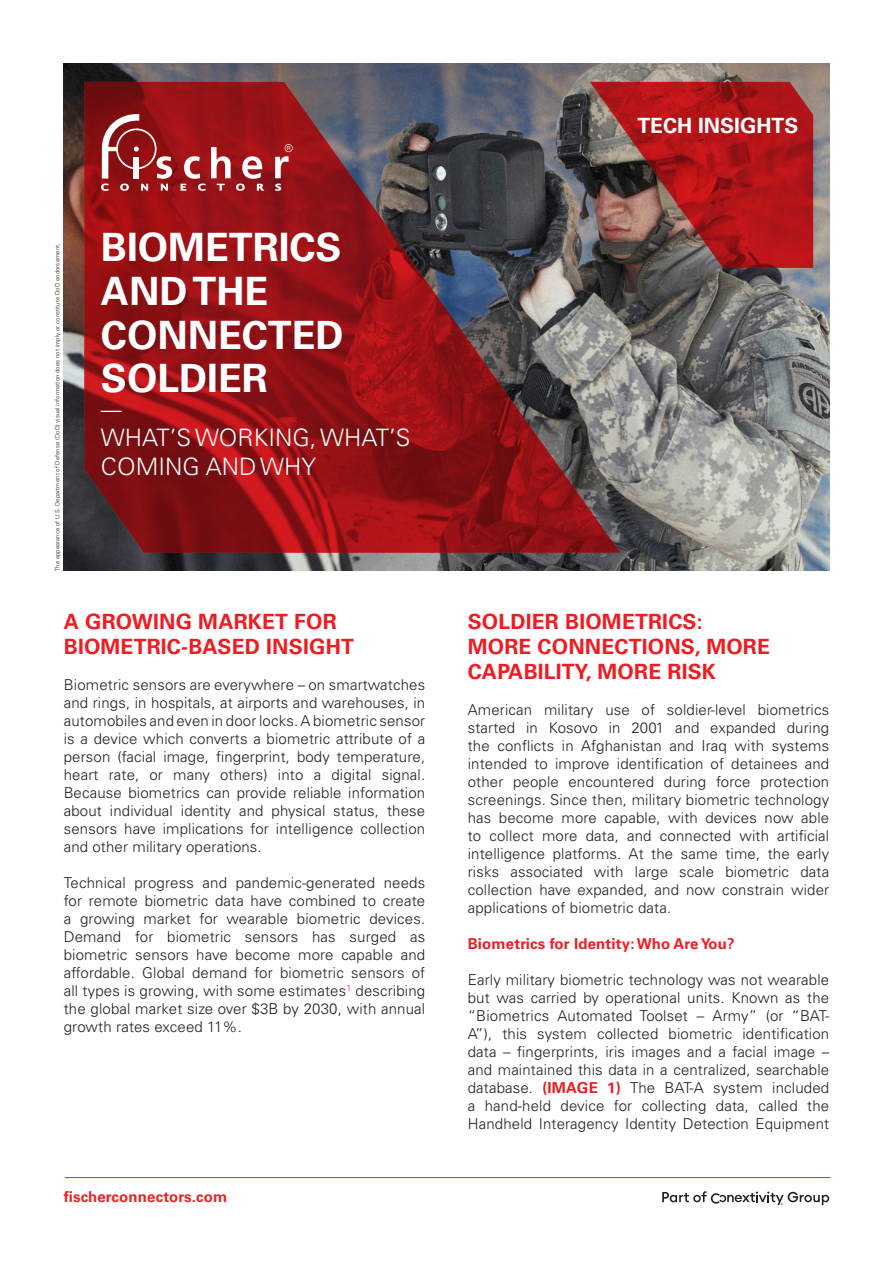
<style>
.page{position:relative;width:893px;height:1263px;background:#fff}
.page>*{position:absolute;margin:0;border:0;box-sizing:border-box;transform-origin:0 0}
.t1{font:700 39px "Univers LT Pro 65";color:#fff}
.t2{font:300 24px "Univers LT Pro 45";color:#fff}
.t3{font:700 21px/25.2px "Univers LT Pro 65";letter-spacing:.01em;color:#ee1d23}
.t4{font:700 21px "Univers LT Pro 65";color:#fff}
.t5{font:300 21px "Univers LT Pro 45";color:#fff}
.t6{font:300 15px/18px "Univers LT Pro 45";letter-spacing:.01em;color:#231f20;text-align:justify}
.t7{font:700 15px "Univers LT Pro 65";letter-spacing:.01em;color:#ee1d23}
.t8{font:700 15px "Univers LT Pro 65";letter-spacing:.01em;color:#ec2323}
.t9{font:300 6px "Univers LT Pro 45";letter-spacing:.01em;color:#231f20}
.s1{font-family:"Univers LT Pro 65";font-weight:700;color:#ee1d23}
</style>
<div class="page">
<img style="left:64px;top:64px;width:765px;height:507px">
<svg style="left:84px;top:82px;width:536px;height:471px;background:#7f282d"></svg>
<svg style="left:590px;top:82px;width:223px;height:186px;background:#9b2b2b"></svg>
<svg style="left:101px;top:113px;width:71px;height:78px"></svg>
<svg style="left:181px;top:147px;width:83px;height:44px"></svg>
<svg style="left:275px;top:144px;width:18px;height:47px"></svg>
<hr style="left:65px;top:1177px;width:765px;height:1px;background:#ec2323">
<svg style="left:662px;top:1191px;width:167px;height:14px"></svg>
<p class="t9" style="left:53px;top:571px;width:329px;rotate:-90deg">The appearance of U.S. Department of Defense (DoD) visual information does not imply or constitute DoD endorsement.</p>
<p class="t1" style="left:101px;top:220px;width:242px">BIOMETRICS</p>
<p class="t1" style="left:101px;top:264px;width:169px">AND THE</p>
<p class="t1" style="left:101px;top:307px;width:244px">CONNECTED</p>
<p class="t1" style="left:101px;top:351px;width:168px">SOLDIER</p>
<p class="t5" style="left:101px;top:396px;width:22px">—</p>
<p class="t2" style="left:101px;top:422px;width:311px">WHAT’S WORKING, WHAT’S</p>
<p class="t2" style="left:101px;top:450px;width:217px">COMING AND WHY</p>
<p class="t3" style="left:64px;top:607px;width:292px">A GROWING MARKET FOR<br>BIOMETRIC-BASED INSIGHT</p>
<p class="t6" style="left:64px;top:675px;width:363px">Biometric sensors are everywhere – on smartwatches and rings, in hospitals, at airports and warehouses, in automobiles and even in door locks. A biometric sensor is a device which converts a biometric attribute of a person (facial image, fingerprint, body temperature, heart rate, or many others) into a digital signal.<br>Because biometrics can provide reliable information about individual identity and physical status, these sensors have implications for intelligence collection and other military operations.</p>
<p class="t6" style="left:64px;top:873px;width:363px">Technical progress and pandemic-generated needs for remote biometric data have combined to create a growing market for wearable biometric devices.<br>Demand for biometric sensors has surged as biometric sensors have become more capable and affordable. Global demand for biometric sensors of all types is growing, with some estimates<sup>1</sup> describing the global market size over $3B by 2030, with annual growth rates exceed 11%.</p>
<p class="t8" style="left:64px;top:1186px;width:165px">fischerconnectors.com</p>
<p class="t4" style="left:637px;top:111px;width:162px">TECH INSIGHTS</p>
<p class="t3" style="left:468px;top:607px;width:304px">SOLDIER BIOMETRICS:<br>MORE CONNECTIONS, MORE<br>CAPABILITY, MORE RISK</p>
<p class="t6" style="left:468px;top:700px;width:363px">American military use of soldier-level biometrics started in Kosovo in 2001 and expanded during the conflicts in Afghanistan and Iraq with systems intended to improve identification of detainees and other people encountered during force protection screenings. Since then, military biometric technology has become more capable, with devices now able to collect more data, and connected with artificial intelligence platforms. At the same time, the early risks associated with large scale biometric data collection have expanded, and now constrain wider applications of biometric data.</p>
<p class="t7" style="left:468px;top:933px;width:268px">Biometrics for Identity: Who Are You?</p>
<p class="t6" style="left:468px;top:970px;width:363px">Early military biometric technology was not wearable but was carried by operational units. Known as the “Biometrics Automated Toolset – Army” (or “BAT-A”), this system collected biometric identification data – fingerprints, iris images and a facial image – and maintained this data in a centralized, searchable database. <span class="s1">(IMAGE 1)</span> The BAT-A system included a hand-held device for collecting data, called the Handheld Interagency Identity Detection Equipment</p>
</div>
